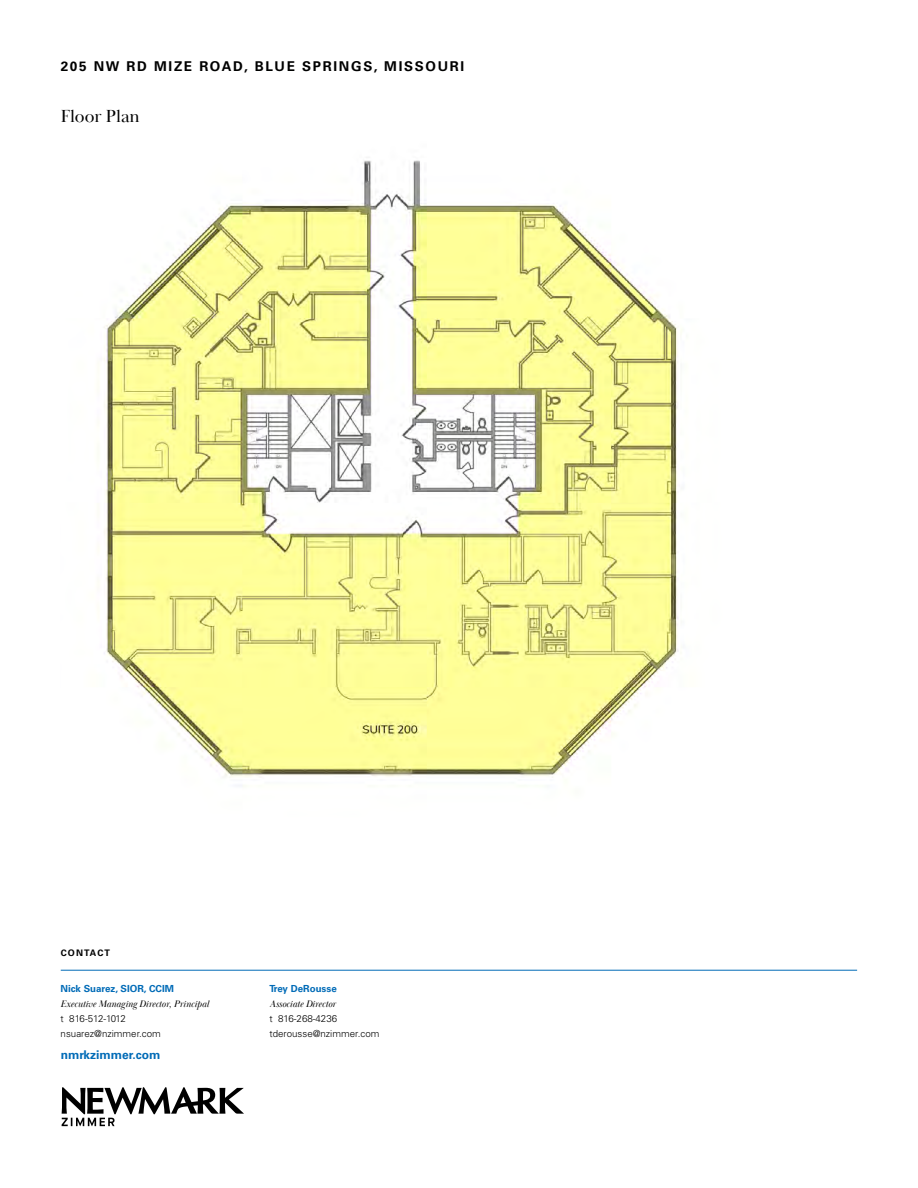
<style>
.page{position:relative;width:918px;height:1188px;background:#fff}
.page>*{position:absolute;margin:0;border:0;box-sizing:border-box;transform-origin:0 0}
.t1{font:18px "Baskerville Display PT";color:#000100}
.t2{font:700 13.5px "Univers LT Pro 65";letter-spacing:.125em;color:#000100}
.t3{font:700 12px "Univers LT Pro 65";color:#006bb7}
.t4{font:300 9.75px/15px "Univers LT Pro 45";color:#000100}
.t5{font:italic 9.75px "Baskerville Display PT";color:#000100}
.t6{font:700 9.75px "Univers LT Pro 65";color:#006bb7}
.t7{font:700 9px "Univers LT Pro 65";letter-spacing:.125em;color:#000}
</style>
<div class="page">
<svg style="left:62px;top:1087px;width:182px;height:39px"></svg>
<img style="left:98px;top:160px;width:584px;height:626px">
<hr style="left:61px;top:970px;width:796px;height:1px;background:#006bb7">
<h2 class="t2" style="left:61px;top:56px;width:405px">205 NW RD MIZE ROAD, BLUE SPRINGS, MISSOURI</h2>
<h1 class="t1" style="left:61px;top:106px;width:81px">Floor Plan</h1>
<p class="t7" style="left:61px;top:946px;width:51px">CONTACT</p>
<p class="t6" style="left:61px;top:982px;width:115px">Nick Suarez, SIOR, CCIM</p>
<p class="t5" style="left:61px;top:998px;width:150px">Executive Managing Director, Principal</p>
<p class="t4" style="left:61px;top:1011px;width:102px">t 816-512-1012 nsuarez@nzimmer.com</p>
<p class="t3" style="left:61px;top:1046px;width:101px">nmrkzimmer.com</p>
<p class="t6" style="left:269px;top:982px;width:69px">Trey DeRousse</p>
<p class="t5" style="left:269px;top:998px;width:68px">Associate Director</p>
<p class="t4" style="left:269px;top:1011px;width:112px">t 816-268-4236 tderousse@nzimmer.com</p>
</div>
